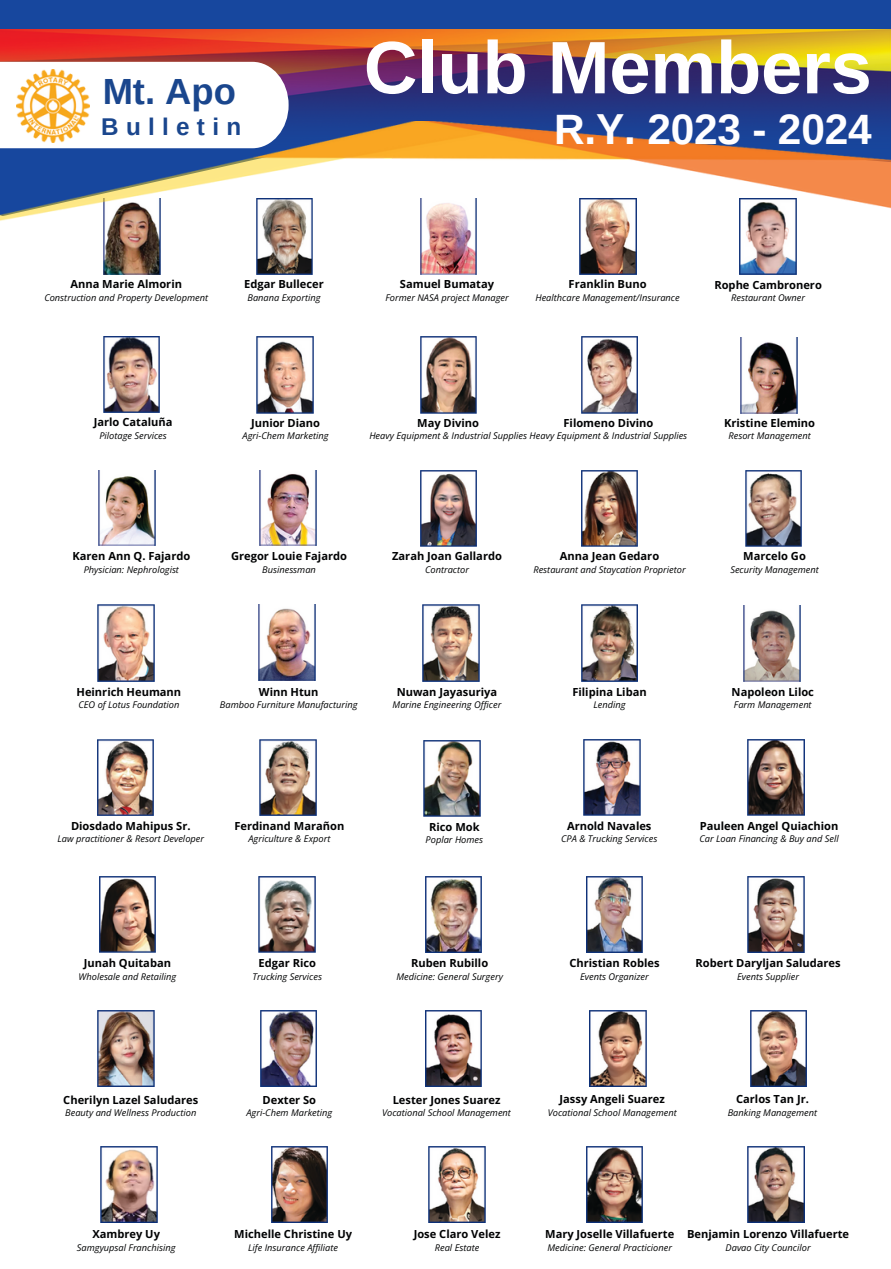
<style>
.page{position:relative;width:891px;height:1269px;background:#fff}
.page>*{position:absolute;margin:0;border:0;box-sizing:border-box;transform-origin:0 0}
.t1{font:700 74.4px "Arimo";letter-spacing:-.005em;color:#fffeff}
.t2{font:700 42.45px "Arimo";letter-spacing:-.005em;color:#fffeff}
.t3{font:700 36.45px "Arimo";color:#1a468d}
.t4{font:700 24.3px "Arimo";letter-spacing:.3em;color:#1a468d}
.t5{font:700 11.1px "Open Sans";color:#010203}
.t6{font:italic 9.3px "Open Sans";color:#010203}
</style>
<div class="page">
<img style="left:256px;top:240px;width:57px;height:34px">
<img style="left:420px;top:470px;width:57px;height:76px">
<img style="left:97px;top:605px;width:57px;height:76px">
<img style="left:423px;top:741px;width:57px;height:76px">
<img style="left:425px;top:877px;width:57px;height:75px">
<img style="left:590px;top:1010px;width:56px;height:76px">
<img style="left:271px;top:1147px;width:57px;height:76px">
<img style="left:429px;top:1147px;width:57px;height:76px">
<img style="left:586px;top:1147px;width:57px;height:76px">
<img style="left:748px;top:1147px;width:56px;height:76px">
<img style="left:750px;top:1010px;width:57px;height:76px">
<img style="left:100px;top:1147px;width:57px;height:76px">
<img style="left:586px;top:877px;width:57px;height:75px">
<img style="left:748px;top:877px;width:56px;height:75px">
<img style="left:98px;top:1010px;width:57px;height:76px">
<img style="left:425px;top:1010px;width:57px;height:76px">
<img style="left:261px;top:1010px;width:56px;height:76px">
<img style="left:748px;top:740px;width:56px;height:76px">
<img style="left:99px;top:876px;width:57px;height:76px">
<img style="left:259px;top:876px;width:57px;height:76px">
<img style="left:584px;top:740px;width:57px;height:76px">
<img style="left:581px;top:605px;width:57px;height:76px">
<img style="left:260px;top:740px;width:57px;height:76px">
<img style="left:740px;top:240px;width:56px;height:34px">
<img style="left:103px;top:337px;width:57px;height:75px">
<img style="left:580px;top:240px;width:56px;height:34px">
<img style="left:256px;top:337px;width:57px;height:76px">
<img style="left:420px;top:337px;width:57px;height:76px">
<img style="left:423px;top:605px;width:56px;height:76px">
<img style="left:97px;top:740px;width:57px;height:76px">
<img style="left:581px;top:470px;width:56px;height:76px">
<img style="left:745px;top:470px;width:57px;height:76px">
<img style="left:744px;top:605px;width:57px;height:76px">
<img style="left:103px;top:240px;width:57px;height:35px">
<img style="left:420px;top:240px;width:57px;height:34px">
<img style="left:740px;top:337px;width:57px;height:76px">
<img style="left:99px;top:470px;width:57px;height:76px">
<img style="left:259px;top:605px;width:57px;height:76px">
<img style="left:260px;top:470px;width:57px;height:76px">
<img style="left:581px;top:337px;width:57px;height:76px">
<div style="left:0;top:0;width:890px;height:30px;background:#17479e"></div>
<img style="left:0;top:30px;width:891px;height:91px">
<img style="left:0;top:121px;width:891px;height:119px">
<svg style="left:0;top:62px;width:289px;height:86px"></svg>
<img style="left:16px;top:70px;width:73px;height:73px">
<p class="t3" style="left:103px;top:71px;width:135px">Mt. Apo</p>
<h3 class="t4" style="left:101px;top:113px;width:141px">Bulletin</h3>
<p class="t1" style="left:364px;top:26px;width:510px">Club Members</p>
<p class="t2" style="left:554px;top:106px;width:319px">R.Y. 2023 - 2024</p>
<p class="t5" style="left:70px;top:277px;width:113px">Anna Marie Almorin</p>
<p class="t6" style="left:44px;top:291px;width:165px">Construction and Property Development</p>
<p class="t5" style="left:244px;top:277px;width:81px">Edgar Bullecer</p>
<p class="t6" style="left:247px;top:291px;width:75px">Banana Exporting</p>
<p class="t5" style="left:400px;top:277px;width:96px">Samuel Bumatay</p>
<p class="t6" style="left:385px;top:291px;width:125px">Former NASA project Manager</p>
<p class="t5" style="left:569px;top:277px;width:80px">Franklin Buno</p>
<p class="t6" style="left:535px;top:291px;width:146px">Healthcare Management/Insurance</p>
<p class="t5" style="left:714px;top:277px;width:109px">Rophe Cambronero</p>
<p class="t6" style="left:731px;top:291px;width:76px">Restaurant Owner</p>
<h1 class="t5" style="left:94px;top:415px;width:80px">Jarlo Cataluña</h1>
<h1 class="t6" style="left:99px;top:429px;width:69px">Pilotage Services</h1>
<p class="t5" style="left:251px;top:415px;width:71px">Junior Diano</p>
<p class="t6" style="left:243px;top:430px;width:87px">Agri-Chem Marketing</p>
<p class="t5" style="left:564px;top:415px;width:91px">Filomeno Divino</p>
<p class="t5" style="left:417px;top:415px;width:63px">May Divino</p>
<p class="t6" style="left:369px;top:429px;width:319px">Heavy Equipment &amp; Industrial Supplies Heavy Equipment &amp; Industrial Supplies</p>
<p class="t5" style="left:724px;top:415px;width:93px">Kristine Elemino</p>
<p class="t6" style="left:729px;top:429px;width:84px">Resort Management</p>
<p class="t5" style="left:72px;top:548px;width:119px">Karen Ann Q. Fajardo</p>
<p class="t6" style="left:84px;top:563px;width:97px">Physician: Nephrologist</p>
<p class="t5" style="left:231px;top:548px;width:117px">Gregor Louie Fajardo</p>
<p class="t6" style="left:262px;top:563px;width:55px">Businessman</p>
<p class="t5" style="left:392px;top:548px;width:111px">Zarah Joan Gallardo</p>
<p class="t6" style="left:425px;top:563px;width:46px">Contractor</p>
<p class="t5" style="left:560px;top:548px;width:101px">Anna Jean Gedaro</p>
<p class="t6" style="left:533px;top:563px;width:154px">Restaurant and Staycation Proprietor</p>
<p class="t5" style="left:743px;top:548px;width:64px">Marcelo Go</p>
<p class="t6" style="left:730px;top:563px;width:90px">Security Management</p>
<p class="t5" style="left:77px;top:684px;width:106px">Heinrich Heumann</p>
<p class="t6" style="left:78px;top:699px;width:102px">CEO of Lotus Foundation</p>
<p class="t5" style="left:259px;top:684px;width:61px">Winn Htun</p>
<p class="t6" style="left:220px;top:699px;width:139px">Bamboo Furniture Manufacturing</p>
<p class="t5" style="left:397px;top:684px;width:102px">Nuwan Jayasuriya</p>
<p class="t6" style="left:393px;top:699px;width:110px">Marine Engineering Officer</p>
<p class="t5" style="left:71px;top:818px;width:121px">Diosdado Mahipus Sr.</p>
<p class="t6" style="left:57px;top:832px;width:148px">Law practitioner &amp; Resort Developer</p>
<p class="t5" style="left:234px;top:818px;width:111px">Ferdinand Marañon</p>
<p class="t6" style="left:248px;top:832px;width:83px">Agriculture &amp; Export</p>
<p class="t5" style="left:429px;top:819px;width:52px">Rico Mok</p>
<p class="t6" style="left:426px;top:833px;width:59px">Poplar Homes</p>
<p class="t5" style="left:572px;top:684px;width:76px">Filipina Liban</p>
<p class="t6" style="left:593px;top:699px;width:34px">Lending</p>
<p class="t5" style="left:732px;top:684px;width:84px">Napoleon Liloc</p>
<p class="t6" style="left:734px;top:699px;width:79px">Farm Management</p>
<p class="t5" style="left:567px;top:818px;width:86px">Arnold Navales</p>
<p class="t6" style="left:561px;top:832px;width:98px">CPA &amp; Trucking Services</p>
<p class="t5" style="left:700px;top:818px;width:140px">Pauleen Angel Quiachion</p>
<p class="t6" style="left:699px;top:832px;width:141px">Car Loan Financing &amp; Buy and Sell</p>
<p class="t5" style="left:84px;top:956px;width:89px">Junah Quitaban</p>
<p class="t6" style="left:79px;top:970px;width:99px">Wholesale and Retailing</p>
<p class="t5" style="left:259px;top:956px;width:59px">Edgar Rico</p>
<p class="t6" style="left:253px;top:970px;width:71px">Trucking Services</p>
<p class="t5" style="left:411px;top:956px;width:79px">Ruben Rubillo</p>
<p class="t6" style="left:396px;top:970px;width:108px">Medicine: General Surgery</p>
<p class="t5" style="left:569px;top:956px;width:92px">Christian Robles</p>
<p class="t6" style="left:580px;top:970px;width:70px">Events Organizer</p>
<p class="t5" style="left:696px;top:956px;width:147px">Robert Daryljan Saludares</p>
<p class="t6" style="left:737px;top:970px;width:64px">Events Supplier</p>
<p class="t5" style="left:63px;top:1092px;width:137px">Cherilyn Lazel Saludares</p>
<p class="t6" style="left:65px;top:1106px;width:133px">Beauty and Wellness Production</p>
<p class="t5" style="left:263px;top:1092px;width:55px">Dexter So</p>
<p class="t6" style="left:246px;top:1106px;width:87px">Agri-Chem Marketing</p>
<p class="t5" style="left:393px;top:1092px;width:109px">Lester Jones Suarez</p>
<p class="t6" style="left:382px;top:1106px;width:130px">Vocational School Management</p>
<p class="t5" style="left:560px;top:1092px;width:107px">Jassy Angeli Suarez</p>
<p class="t6" style="left:548px;top:1106px;width:130px">Vocational School Management</p>
<p class="t5" style="left:736px;top:1092px;width:74px">Carlos Tan Jr.</p>
<p class="t6" style="left:728px;top:1106px;width:91px">Banking Management</p>
<p class="t5" style="left:92px;top:1227px;width:69px">Xambrey Uy</p>
<p class="t6" style="left:77px;top:1241px;width:100px">Samgyupsal Franchising</p>
<p class="t5" style="left:234px;top:1227px;width:119px">Michelle Christine Uy</p>
<p class="t6" style="left:248px;top:1241px;width:92px">Life Insurance Affiliate</p>
<p class="t5" style="left:414px;top:1227px;width:88px">Jose Claro Velez</p>
<p class="t6" style="left:435px;top:1241px;width:46px">Real Estate</p>
<p class="t5" style="left:545px;top:1227px;width:131px">Mary Joselle Villafuerte</p>
<p class="t6" style="left:547px;top:1241px;width:126px">Medicine: General Practicioner</p>
<p class="t5" style="left:687px;top:1227px;width:163px">Benjamin Lorenzo Villafuerte</p>
<p class="t6" style="left:726px;top:1241px;width:87px">Davao City Councilor</p>
</div>
